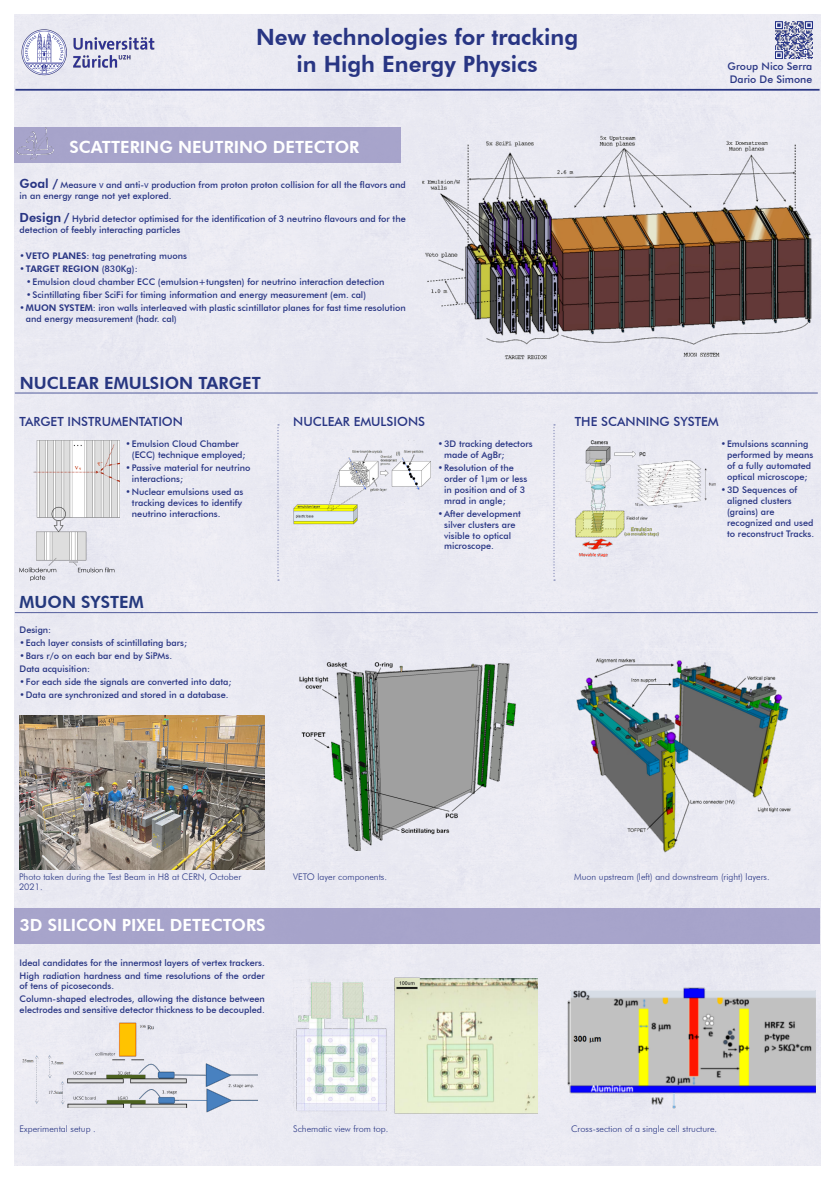
<style>
.page{position:relative;width:835px;height:1180px;background:#fff}
.page>*{position:absolute;margin:0;border:0;box-sizing:border-box;transform-origin:0 0}
.t1{font:800 22.4px/26.9px "Futura BT";color:#283583;text-align:center}
.t2{font:800 16.8px "Futura BT";color:#fff}
.t3{font:800 16.8px "Futura BT";color:#273680}
.t4{font:800 16.8px "Futura BT";color:#24387d}
.t5{font:500 12.6px "Futura BT";color:#283583}
.t6{font:500 10.5px/12.6px "Futura BT";color:#283583}
.t7{font:500 9.1px/10.9px "Futura BT";color:#283583}
.t8{font:300 9.1px "Futura BT";color:#283583}
.t9{font:800 9.1px "Futura BT";color:#283583}
.s1{font-weight:800;font-size:12.6px}
.s2{font-family:"Arial";font-weight:400}
.s3{font-weight:800}
.s4{font-weight:500}
.s5{font-size:8.4px}
.s6{font-family:"Arial Narrow";font-weight:400}
</style>
<div class="page">
<div style="left:14px;top:15px;width:805px;height:1150px;background:#eaeaf2"></div>
<hr style="left:15px;top:612px;width:802px;height:1px;background:#283583">
<hr style="left:15px;top:392px;width:802px;height:1px;background:#283583">
<svg style="left:277px;top:424px;width:2px;height:157px"></svg>
<svg style="left:553px;top:424px;width:2px;height:157px"></svg>
<div style="left:14px;top:127px;width:387px;height:36px;background:#a7a4cb"></div>
<div style="left:14px;top:908px;width:805px;height:35px;background:#a7a4cb"></div>
<img style="left:21px;top:28px;width:134px;height:49px">
<img style="left:775px;top:21px;width:37px;height:37px">
<hr style="left:15px;top:89px;width:804px;height:2px;background:#283583">
<img style="left:16px;top:127px;width:37px;height:33px">
<img style="left:20px;top:440px;width:99px;height:140px">
<img style="left:293px;top:658px;width:235px;height:193px">
<img style="left:20px;top:716px;width:244px;height:154px">
<img style="left:554px;top:975px;width:261px;height:143px">
<img style="left:293px;top:440px;width:137px;height:85px">
<img style="left:574px;top:440px;width:141px;height:116px">
<img style="left:18px;top:1021px;width:240px;height:92px">
<img style="left:294px;top:974px;width:243px;height:144px">
<img style="left:574px;top:658px;width:221px;height:197px">
<img style="left:422px;top:127px;width:394px;height:234px">
<h1 class="t1" style="left:256px;top:24px;width:323px">New technologies for tracking in High Energy Physics</h1>
<h2 class="t2" style="left:69px;top:136px;width:291px">SCATTERING NEUTRINO DETECTOR</h2>
<p class="t7" style="left:20px;top:179px;width:387px"><span class="s1">Goal /</span> Measure <span class="s2">ν</span> and anti-<span class="s2">ν</span> production from proton proton collision for all the flavors and in an energy range not yet explored.</p>
<p class="t7" style="left:20px;top:213px;width:387px"><span class="s1">Design /</span> Hybrid detector optimised for the identification of 3 neutrino flavours and for the detection of feebly interacting particles</p>
<p class="t7" style="left:20px;top:250px;width:169px"><span class="s3">•VETO PLANES</span>: tag penetrating muons</p>
<p class="t9" style="left:20px;top:263px;width:119px">•TARGET REGION <span class="s4">(830Kg):</span></p>
<p class="t7" style="left:26px;top:276px;width:360px">•Emulsion cloud chamber ECC (emulsion+tungsten) for neutrino interaction detection</p>
<p class="t7" style="left:26px;top:289px;width:341px">•Scintillating fiber SciFi for timing information and energy measurement (em. cal)</p>
<p class="t7" style="left:26px;top:302px;width:381px;text-indent:-6px"><span class="s3">•MUON SYSTEM</span>: iron walls interleaved with plastic scintillator planes for fast time resolution and energy measurement (hadr. cal<span class="s5">)</span></p>
<h2 class="t3" style="left:20px;top:373px;width:242px">NUCLEAR EMULSION TARGET</h2>
<p class="t6" style="left:727px;top:60px;width:86px">Group Nico Serra<br>Dario De Simone</p>
<h3 class="t5" style="left:20px;top:414px;width:165px">TARGET INSTRUMENTATION</h3>
<p class="t7" style="left:132px;top:438px;width:115px;text-indent:-6px">•Emulsion Cloud Chamber (ECC) technique employed;</p>
<p class="t7" style="left:132px;top:462px;width:120px;text-indent:-6px">•Passive material for neutrino interactions;</p>
<p class="t7" style="left:132px;top:486px;width:113px;text-indent:-6px">•Nuclear emulsions used as tracking devices to identify neutrino interactions.</p>
<h2 class="t4" style="left:20px;top:592px;width:126px">MUON SYSTEM</h2>
<p class="t7" style="left:20px;top:624px;width:33px">Design:</p>
<p class="t7" style="left:20px;top:637px;width:169px">•Each layer consists of scintillating bars;</p>
<p class="t7" style="left:20px;top:649px;width:154px;line-height:12.9px">•Bars r/o on each bar end by SiPMs.<br>Data acquisition:</p>
<p class="t7" style="left:20px;top:676px;width:213px">•For each side the signals are converted into data;</p>
<p class="t7" style="left:20px;top:689px;width:210px">•Data are synchronized and stored in a database.</p>
<h3 class="t5" style="left:293px;top:414px;width:133px">NUCLEAR EMULSIONS</h3>
<p class="t7" style="left:444px;top:438px;width:90px;text-indent:-6px">•3D tracking detectors made of AgBr;</p>
<p class="t7" style="left:444px;top:462px;width:85px;text-indent:-6px">•Resolution of the order of 1<span class="s6">μ</span>m or less in position and of 3 mrad in angle;</p>
<p class="t7" style="left:444px;top:508px;width:78px;text-indent:-6px">•After development silver clusters are visible to optical microscope.</p>
<h3 class="t5" style="left:574px;top:414px;width:145px">THE SCANNING SYSTEM</h3>
<p class="t7" style="left:727px;top:438px;width:88px;text-indent:-6px">•Emulsions scanning performed by means of a fully automated optical microscope;</p>
<p class="t7" style="left:727px;top:484px;width:89px;text-indent:-6px">•3D Sequences of aligned clusters (grains) are recognized and used to reconstruct Tracks.</p>
<p class="t8" style="left:19px;top:871px;width:224px">Photo taken during the Test Beam in H8 at CERN, October</p>
<p class="t8" style="left:574px;top:871px;width:197px">Muon upstream (left) and downstream (right) layers.</p>
<p class="t8" style="left:19px;top:881px;width:25px">2021.</p>
<p class="t8" style="left:293px;top:871px;width:95px">VETO layer components.</p>
<h2 class="t2" style="left:20px;top:914px;width:247px">3D SILICON PIXEL DETECTORS</h2>
<p class="t7" style="left:20px;top:956px;width:247px;line-height:12.9px">Ideal candidates for the innermost layers of vertex trackers.<br>High radiation hardness and time resolutions of the order</p>
<p class="t7" style="left:20px;top:979px;width:247px;line-height:12.9px">of tens of picoseconds.<br>Column-shaped electrodes, allowing the distance between</p>
<p class="t7" style="left:20px;top:1004px;width:247px">electrodes and sensitive detector thickness to be decoupled.</p>
<p class="t8" style="left:20px;top:1122px;width:78px">Experimental setup .</p>
<p class="t8" style="left:571px;top:1122px;width:147px">Cross-section of a single cell structure.</p>
<p class="t8" style="left:293px;top:1122px;width:97px">Schematic view from top.</p>
</div>
